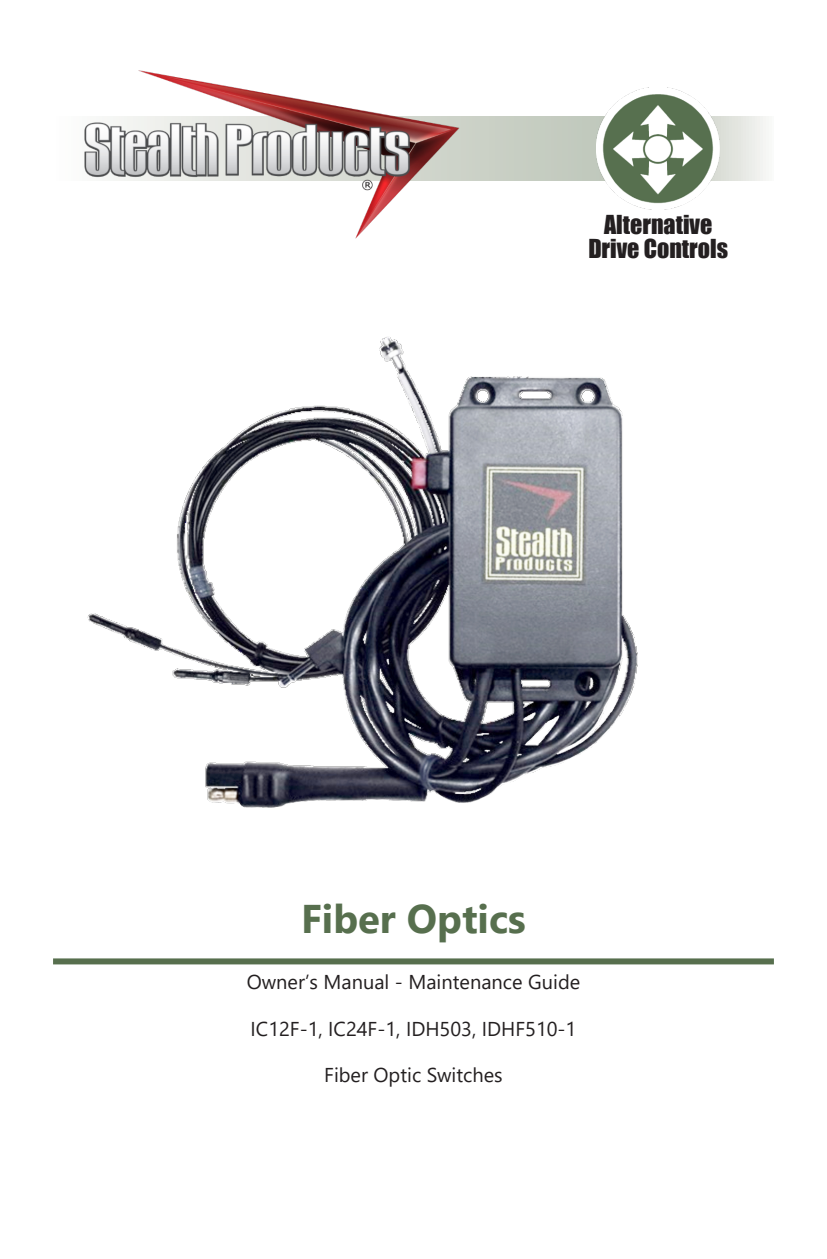
<style>
.page{position:relative;width:827px;height:1259px;background:#fff}
.page>*{position:absolute;margin:0;border:0;box-sizing:border-box;transform-origin:0 0}
.t1{font:700 40px "Segoe UI";color:#576f4e}
.t2{font:24px/24px "Impact";color:#231f20;text-align:center}
.t3{font:20px "Segoe UI";color:#231f20}
</style>
<div class="page">
<svg style="left:463px;top:117px;width:303px;height:63px;background:#ced4ca"></svg>
<img style="left:596px;top:87px;width:123px;height:123px">
<img style="left:84px;top:70px;width:379px;height:169px">
<div style="left:53px;top:958px;width:720px;height:6px;background:#576f4e"></div>
<img style="left:87px;top:337px;width:551px;height:471px">
<p class="t2" style="left:588px;top:213px;width:141px">Alternative<br>Drive Controls</p>
<h1 class="t1" style="left:301px;top:903px;width:226px">Fiber Optics</h1>
<p class="t3" style="left:246px;top:974px;width:335px">Owner’s Manual - Maintenance Guide</p>
<p class="t3" style="left:250px;top:1020px;width:327px">IC12F-1, IC24F-1, IDH503, IDHF510-1</p>
<p class="t3" style="left:324px;top:1066px;width:180px">Fiber Optic Switches</p>
</div>
